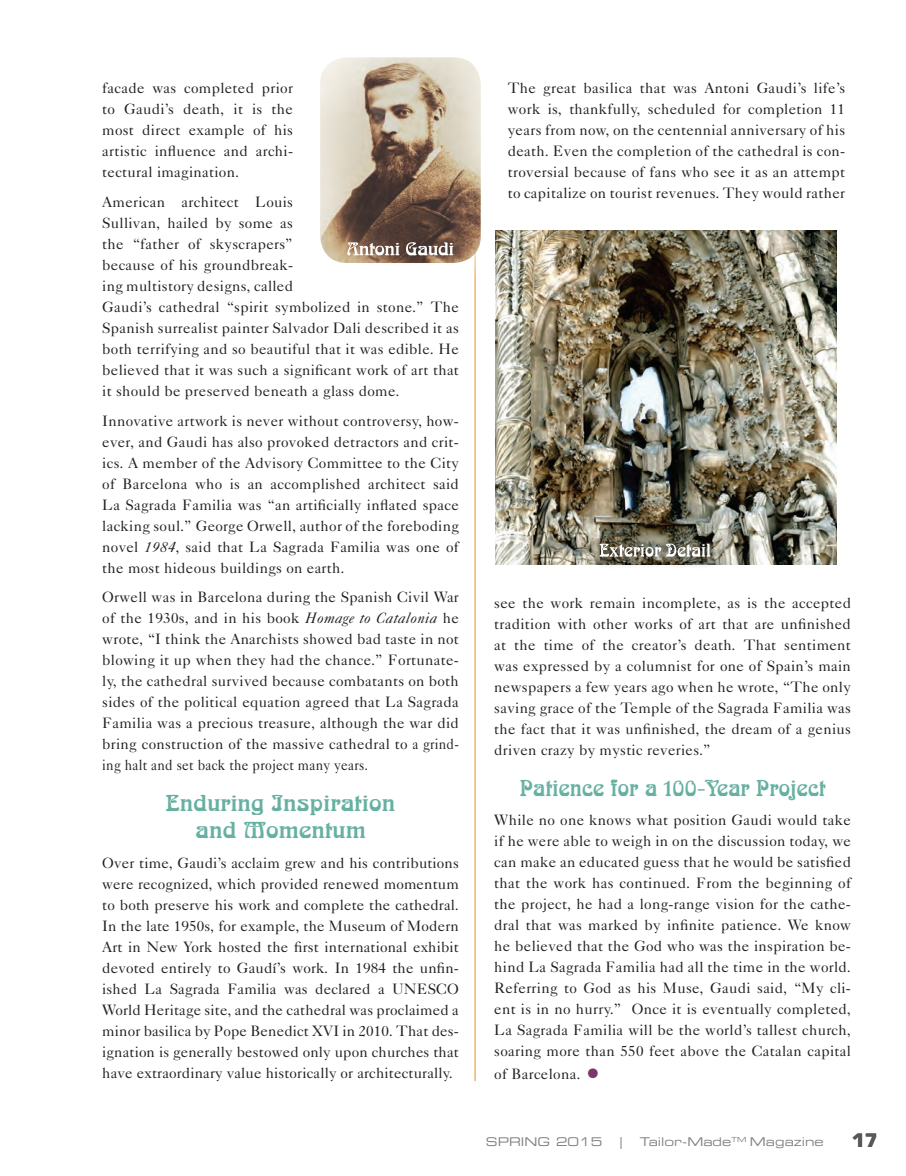
<style>
.page{position:relative;width:906px;height:1176px;background:#fff}
.page>*{position:absolute;margin:0;border:0;box-sizing:border-box;transform-origin:0 0}
.t1{font:22.5px/27px "Arnold Boecklin Std";letter-spacing:.02em;color:#66b0a2;text-align:center}
.t2{font:22.5px "Arnold Boecklin Std";letter-spacing:.02em;color:#66b0a2;scale:.9 1}
.t3{font:700 18px "Eurostile LT Std";color:#57585a}
.t4{font:15px/21px "Caslon Five Forty";letter-spacing:.02em;color:#231f20;text-align:justify}
.t5{font:12px "Eurostile LT Std Ex 2";color:#7e8083}
.s1{font-style:italic}
.s2{font-family:"Univers LT Std";font-weight:300;font-stretch:condensed;font-size:27px;color:#7d3567}
</style>
<div class="page">
<hr style="left:474px;top:251px;width:1px;height:829px;background:#e28e25">
<div style="left:298px;top:36px;width:204px;height:248px;background:#fff"></div>
<img style="left:320px;top:57px;width:160px;height:206px">
<img style="left:495px;top:230px;width:341px;height:334px">
<div style="left:591px;top:534px;width:131px;height:36px;background:#231f20;opacity:.75"></div>
<svg style="left:599px;top:543px;width:111px;height:13px"></svg>
<svg style="left:347px;top:242px;width:106px;height:13px"></svg>
<p class="t4" style="left:102px;top:77px;width:192px">facade was completed prior to Gaudi’s death, it is the most direct example of his artistic influence and archi&shy;tectural imagination.</p>
<p class="t4" style="left:102px;top:191px;width:358px;text-align:left">American architect Louis<br>Sullivan, hailed by some as<br>the “father of skyscrapers”<br>because of his groundbreak-<br>ing multistory designs, called<br>Gaudi’s cathedral “spirit symbolized in stone.” The Spanish surrealist painter Salvador Dali described it as both terrifying and so beautiful that it was edible. He believed that it was such a significant work of art that it should be preserved beneath a glass dome.</p>
<p class="t4" style="left:102px;top:409px;width:358px">Innovative artwork is never without controversy, how&shy;ever, and Gaudi has also provoked detractors and crit&shy;ics. A member of the Advisory Committee to the City of Barcelona who is an accomplished architect said La Sagrada Familia was “an artificially inflated space lacking soul.” George Orwell, author of the foreboding novel <span class="s1">1984</span>, said that La Sagrada Familia was one of the most hideous buildings on earth.</p>
<p class="t4" style="left:102px;top:586px;width:358px">Orwell was in Barcelona during the Spanish Civil War of the 1930s, and in his book <span class="s1">Homage to Catalonia</span> he wrote, “I think the Anarchists showed bad taste in not blowing it up when they had the chance.” Fortunate&shy;ly, the cathedral survived because combatants on both sides of the political equation agreed that La Sagrada Familia was a precious treasure, although the war did bring construction of the massive cathedral to a grind&shy;ing halt and set back the project many years.</p>
<p class="t1" style="left:166px;top:790px;width:230px">Enduring Inspiration and Momentum</p>
<p class="t4" style="left:102px;top:851px;width:358px">Over time, Gaudi’s acclaim grew and his contributions were recognized, which provided renewed momentum to both preserve his work and complete the cathedral.<br>In the late 1950s, for example, the Museum of Modern Art in New York hosted the first international exhibit devoted entirely to Gaudí’s work. In 1984 the unfin&shy;ished La Sagrada Familia was declared a UNESCO World Heritage site, and the cathedral was proclaimed a minor basilica by Pope Benedict XVI in 2010. That des&shy;ignation is generally bestowed only upon churches that have extraordinary value historically or architecturally.</p>
<p class="t4" style="left:507px;top:77px;width:339px">The great basilica that was Antoni Gaudi’s life’s work is, thankfully, scheduled for completion 11 years from now, on the centennial anniversary of his death. Even the completion of the cathedral is con&shy;troversial because of fans who see it as an attempt to capitalize on tourist revenues. They would rather</p>
<p class="t4" style="left:494px;top:592px;width:358px">see the work remain incomplete, as is the accepted tradition with other works of art that are unfinished at the time of the creator’s death. That sentiment was expressed by a columnist for one of Spain’s main newspapers a few years ago when he wrote, “The only saving grace of the Temple of the Sagrada Familia was the fact that it was unfinished, the dream of a genius driven crazy by mystic reveries.”</p>
<p class="t2" style="left:519px;top:775px;width:341px">Patience for a 100-Year Project</p>
<p class="t4" style="left:494px;top:809px;width:358px">While no one knows what position Gaudi would take if he were able to weigh in on the discussion today, we can make an educated guess that he would be satisfied that the work has continued. From the beginning of the project, he had a long-range vision for the cathe&shy;dral that was marked by infinite patience. We know he believed that the God who was the inspiration be&shy;hind La Sagrada Familia had all the time in the world.<br>Referring to God as his Muse, Gaudi said, “My cli&shy;ent is in no hurry.” Once it is eventually completed, La Sagrada Familia will be the world’s tallest church, soaring more than 550 feet above the Catalan capital</p>
<p class="t4" style="left:494px;top:1062px;width:108px">of Barcelona. <span class="s2">•</span></p>
<p class="t5" style="left:486px;top:1132px;width:118px">SPRING 2015</p>
<p class="t5" style="left:619px;top:1132px;width:4px">|</p>
<p class="t5" style="left:639px;top:1132px;width:185px">Tailor-Made<sup>TM</sup> Magazine</p>
<p class="t3" style="left:852px;top:1129px;width:27px">17</p>
</div>
